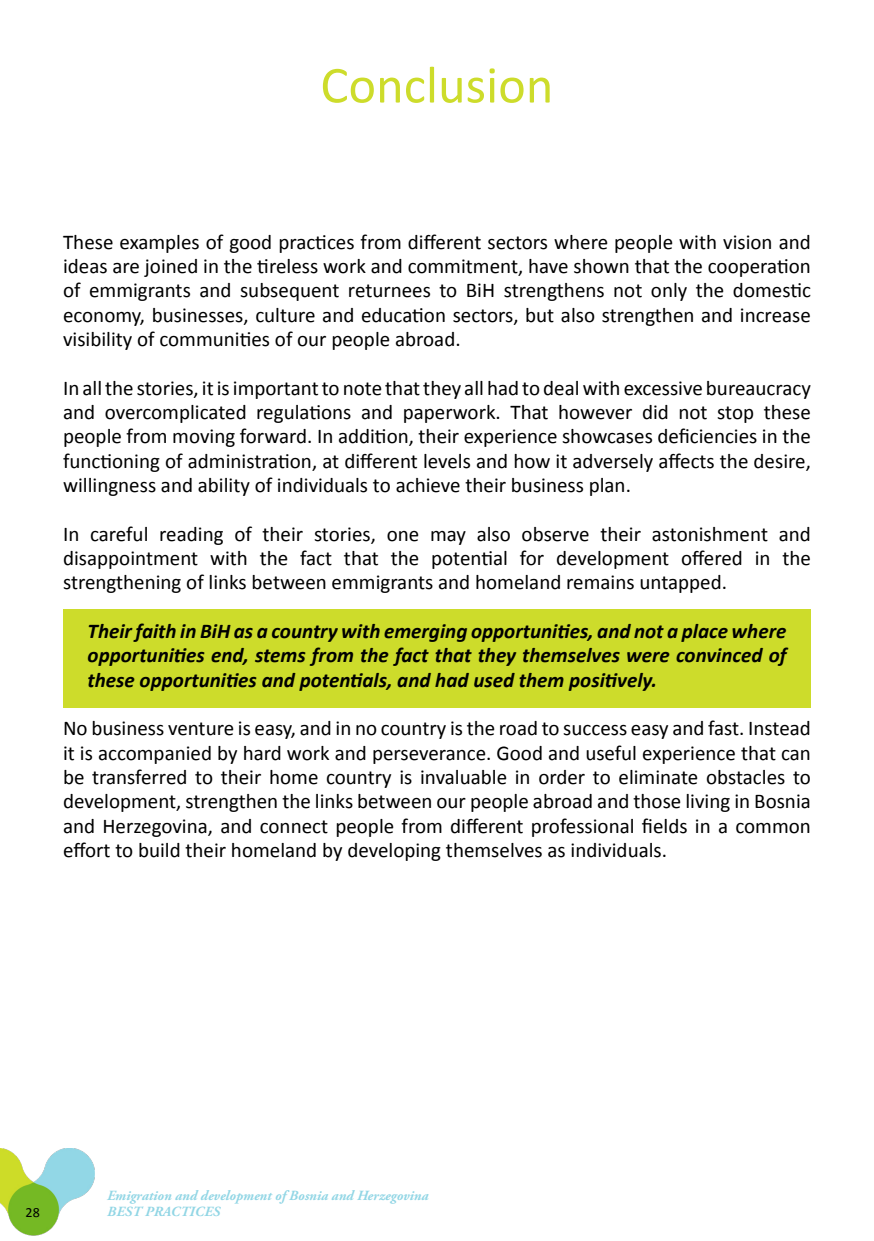
<style>
.page{position:relative;width:874px;height:1241px;background:#fff}
.page>*{position:absolute;margin:0;border:0;box-sizing:border-box;transform-origin:0 0}
.t1{font:52.5px "Calibri";color:#cddc2b}
.t2{font:21px/24.3px "Calibri";color:#000;text-align:justify}
.t3{font:italic 700 21px/24.3px "Calibri";color:#000;text-align:justify}
.t4{font:italic 700 14px/16.8px "Adobe Garamond Pro";color:#92d6e5}
.t5{font:14px "Calibri";color:#000}
</style>
<div class="page">
<hr style="left:873px;top:0;width:1px;height:1240px;background:#92d6e5">
<img style="left:0;top:1148px;width:95px;height:87px">
<div style="left:63px;top:609px;width:747px;height:99px;background:#cddc2b"></div>
<h1 class="t1" style="left:320px;top:52px;width:234px">Conclusion</h1>
<p class="t2" style="left:63px;top:229px;width:749px">These examples of good practices from different sectors where people with vision and ideas are joined in the tireless work and commitment, have shown that the cooperation of emmigrants and subsequent returnees to BiH strengthens not only the domestic economy, businesses, culture and education sectors, but also strengthen and increase visibility of communities of our people abroad.</p>
<p class="t2" style="left:63px;top:375px;width:749px">In all the stories, it is important to note that they all had to deal with excessive bureaucracy and overcomplicated regulations and paperwork. That however did not stop these people from moving forward. In addition, their experience showcases deficiencies in the functioning of administration, at different levels and how it adversely affects the desire, willingness and ability of individuals to achieve their business plan.</p>
<p class="t2" style="left:63px;top:521px;width:749px">In careful reading of their stories, one may also observe their astonishment and disappointment with the fact that the potential for development offered in the strengthening of links between emmigrants and homeland remains untapped.</p>
<p class="t3" style="left:88px;top:619px;width:700px">Their faith in BiH as a country with emerging opportunities, and not a place where opportunities end, stems from the fact that they themselves were convinced of these opportunities and potentials, and had used them positively.</p>
<p class="t2" style="left:63px;top:716px;width:749px">No business venture is easy, and in no country is the road to success easy and fast. Instead it is accompanied by hard work and perseverance. Good and useful experience that can be transferred to their home country is invaluable in order to eliminate obstacles to development, strengthen the links between our people abroad and those living in Bosnia and Herzegovina, and connect people from different professional fields in a common effort to build their homeland by developing themselves as individuals.</p>
<p class="t5" style="left:26px;top:1203px;width:16px">28</p>
<p class="t4" style="left:107px;top:1186px;width:323px">Emigration and development of Bosnia and Herzegovina<br>Best practices</p>
</div>
